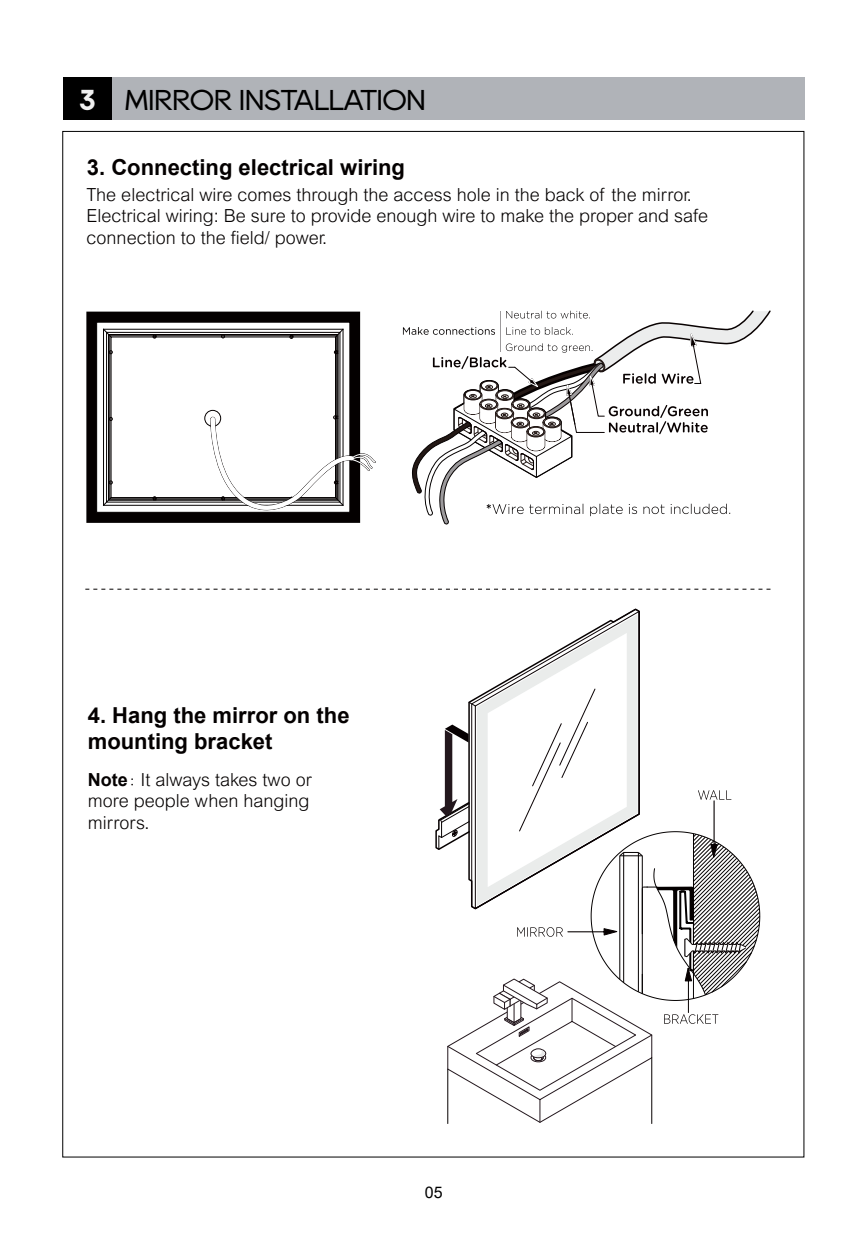
<style>
.page{position:relative;width:868px;height:1248px;background:#fff}
.page>*{position:absolute;margin:0;border:0;box-sizing:border-box;transform-origin:0 0}
.t1{font:28.6px "Rany";color:#000}
.t2{font:700 22px/26.4px "Arial";color:#040000}
.t3{font:300 18px/21.6px "Arial";color:#040000}
.t4{font:16px "Arial";color:#000}
.s1{font-weight:700;color:#f0f0f0}
.s2{font-weight:700}
.s3{font-family:"Adobe Song Std"}
</style>
<div class="page">
<div style="left:63px;top:77px;width:49px;height:42px;background:#000"></div>
<div style="left:112px;top:77px;width:692px;height:42px;background:#b0b3b8"></div>
<svg style="left:85px;top:588px;width:685px;height:1px"></svg>
<svg style="left:403px;top:310px;width:368px;height:215px"></svg>
<svg style="left:86px;top:311px;width:274px;height:212px"></svg>
<div style="left:103px;top:329px;width:240px;height:176px;border:1px solid #040000"></div>
<div style="left:110px;top:336px;width:226px;height:162px;border:1px solid #040000"></div>
<svg style="left:334px;top:350px;width:4px;height:4px"></svg>
<svg style="left:289px;top:334px;width:4px;height:5px"></svg>
<svg style="left:152px;top:496px;width:5px;height:4px"></svg>
<svg style="left:204px;top:409px;width:172px;height:102px"></svg>
<svg style="left:492px;top:608px;width:148px;height:80px"></svg>
<svg style="left:435px;top:688px;width:325px;height:435px"></svg>
<h1 class="t1" style="left:79px;top:86px;width:348px"><span class="s1">3</span> MIRROR INSTALLATION</h1>
<p class="t2" style="left:87px;top:154px;width:319px">3. Connecting electrical wiring</p>
<p class="t3" style="left:87px;top:183px;width:623px">The electrical wire comes through the access hole in the back of the mirror.<br>Electrical wiring: Be sure to provide enough wire to make the proper and safe connection to the field/ power.</p>
<p class="t2" style="left:88px;top:702px;width:263px">4. Hang the mirror on the mounting bracket</p>
<p class="t3" style="left:88px;top:768px;width:225px"><span class="s2">Note</span><span class="s3">:</span> It always takes two or more people when hanging mirrors.</p>
<p class="t4" style="left:425px;top:1180px;width:19px">05</p>
</div>
